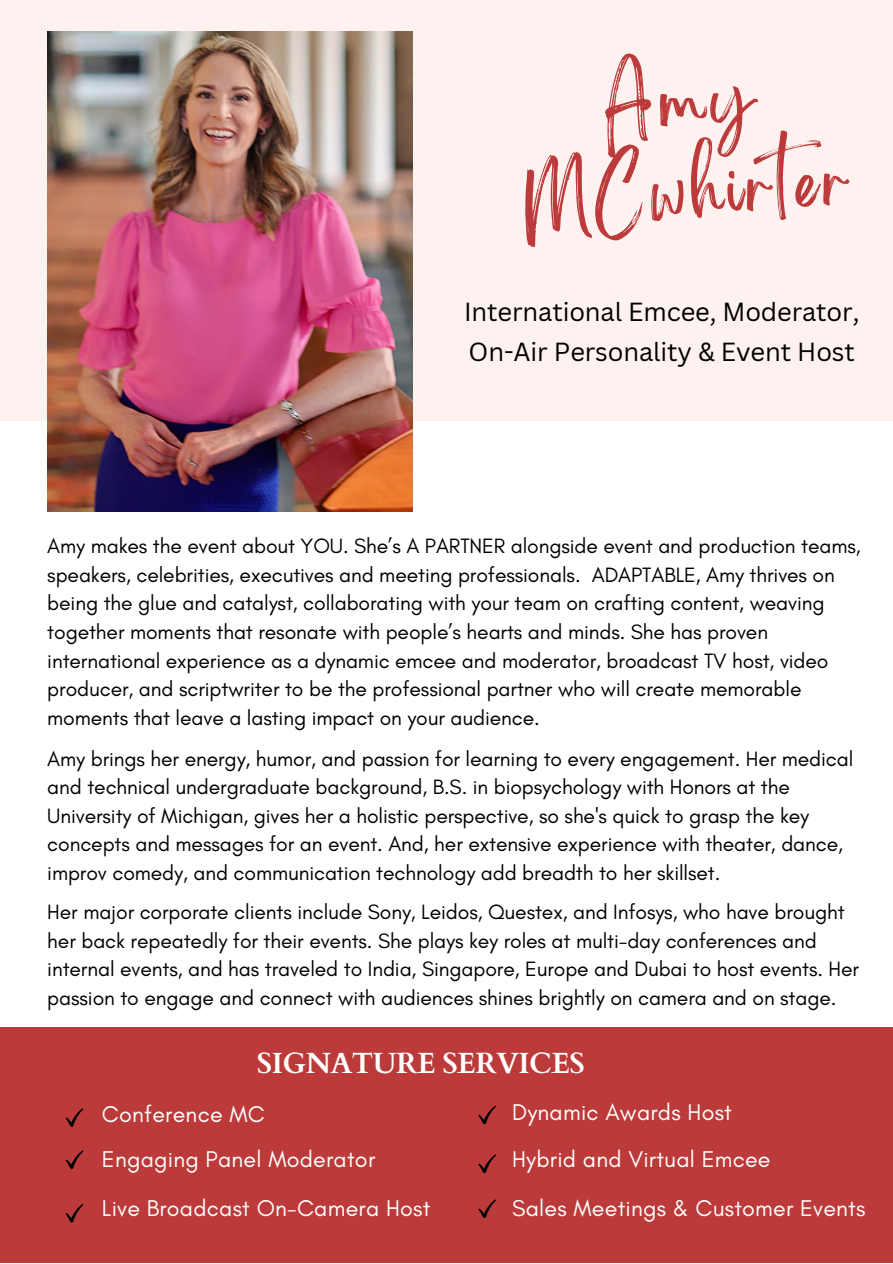
<style>
.page{position:relative;width:893px;height:1264px;background:#fff}
.page>*{position:absolute;margin:0;border:0;box-sizing:border-box;transform-origin:0 0}
.t1{font:58.65px "Brightwall";color:#bc3a3a}
.t2{font:700 29.25px "Cardo";letter-spacing:-.02em;color:#fff}
.t3{font:25.5px "Canva Sans";letter-spacing:-.005em;color:#000}
.t4{font:23.25px "Glacial Indifference";letter-spacing:.01em;color:#fff}
.t5{font:21.15px/28.7px "Glacial Indifference";letter-spacing:-.005em;color:#000}
</style>
<div class="page">
<div style="left:0;top:0;width:892px;height:421px;background:#fdf2f0"></div>
<img style="left:47px;top:31px;width:366px;height:480px">
<div style="left:0;top:1027px;width:892px;height:235px;background:#bc3a3a"></div>
<svg style="left:65px;top:1108px;width:18px;height:18px"></svg>
<svg style="left:65px;top:1150px;width:18px;height:18px"></svg>
<svg style="left:65px;top:1204px;width:18px;height:18px"></svg>
<svg style="left:478px;top:1105px;width:18px;height:19px"></svg>
<svg style="left:478px;top:1154px;width:18px;height:18px"></svg>
<svg style="left:478px;top:1199px;width:18px;height:18px"></svg>
<p class="t1" style="left:523px;top:182px;width:325px;rotate:-4deg">MCwhirter</p>
<p class="t3" style="left:464px;top:293px;width:397px">International Emcee, Moderator,</p>
<p class="t3" style="left:468px;top:334px;width:388px">On-Air Personality &amp; Event Host</p>
<p class="t5" style="left:47px;top:531px;width:814px">Amy makes the event about YOU. She’s A PARTNER alongside event and production teams, speakers, celebrities, executives and meeting professionals. ADAPTABLE, Amy thrives on being the glue and catalyst, collaborating with your team on crafting content, weaving together moments that resonate with people’s hearts and minds. She has proven international experience as a dynamic emcee and moderator, broadcast TV host, video producer, and scriptwriter to be the professional partner who will create memorable moments that leave a lasting impact on your audience.</p>
<p class="t5" style="left:47px;top:743px;width:807px">Amy brings her energy, humor, and passion for learning to every engagement. Her medical and technical undergraduate background, B.S. in biopsychology with Honors at the University of Michigan, gives her a holistic perspective, so she's quick to grasp the key concepts and messages for an event. And, her extensive experience with theater, dance, improv comedy, and communication technology add breadth to her skillset.</p>
<p class="t5" style="left:47px;top:897px;width:813px">Her major corporate clients include Sony, Leidos, Questex, and Infosys, who have brought her back repeatedly for their events. She plays key roles at multi-day conferences and internal events, and has traveled to India, Singapore, Europe and Dubai to host events. Her passion to engage and connect with audiences shines brightly on camera and on stage.</p>
<p class="t2" style="left:257px;top:1043px;width:329px">SIGNATURE SERVICES</p>
<p class="t4" style="left:102px;top:1100px;width:164px">Conference MC</p>
<p class="t4" style="left:102px;top:1144px;width:275px">Engaging Panel Moderator</p>
<p class="t4" style="left:102px;top:1193px;width:330px">Live Broadcast On-Camera Host</p>
<p class="t4" style="left:512px;top:1098px;width:221px">Dynamic Awards Host</p>
<p class="t4" style="left:512px;top:1144px;width:260px">Hybrid and Virtual Emcee</p>
<p class="t4" style="left:512px;top:1193px;width:355px">Sales Meetings &amp; Customer Events</p>
</div>
